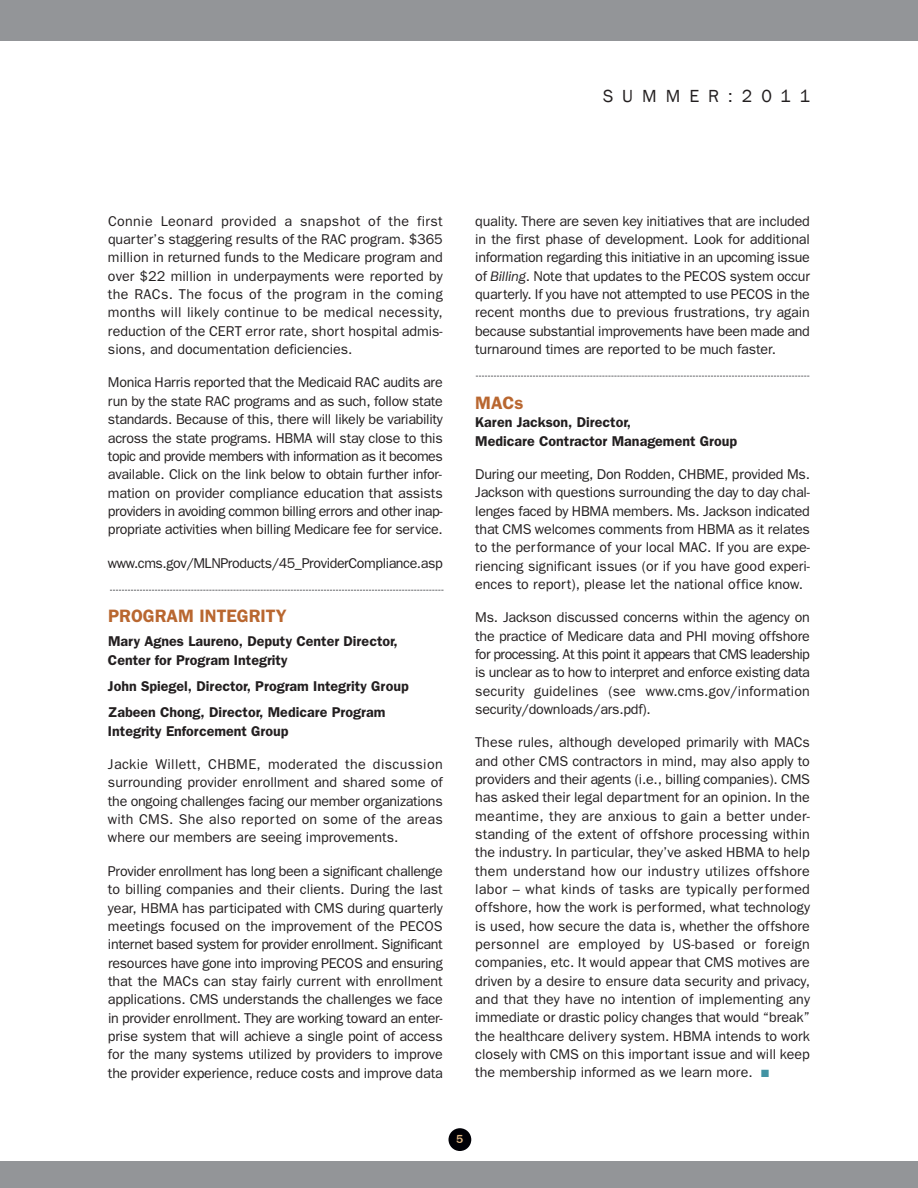
<style>
.page{position:relative;width:918px;height:1188px;background:#fff}
.page>*{position:absolute;margin:0;border:0;box-sizing:border-box;transform-origin:0 0}
.t1{font:600 18px "Franklin Gothic";color:#b96730}
.t2{font:18px "Franklin Gothic";letter-spacing:.5em;color:#231f20}
.t3{font:14.25px/18.3px "Franklin Gothic";color:#231f20;text-align:justify}
.t4{font:600 14.25px/18.3px "Franklin Gothic";color:#231f20}
.t5{font:14.25px "Franklin Gothic";letter-spacing:-.03em;color:#231f20}
.t6{font:500 12px "Franklin Gothic";color:#e2b886}
.s1{font-style:italic}
.s2{color:#4293a3}
</style>
<div class="page">
<div style="left:0;top:1161px;width:918px;height:27px;background:#939598"></div>
<div style="left:449px;top:1128px;width:22px;height:23px;background:#000006;border-radius:50%"></div>
<div style="left:0;top:0;width:918px;height:41px;background:#939598"></div>
<svg style="left:110px;top:590px;width:334px;height:1px"></svg>
<svg style="left:476px;top:376px;width:333px;height:1px"></svg>
<p class="t2" style="left:603px;top:86px;width:208px">summer:2011</p>
<p class="t3" style="left:108px;top:212px;width:336px">Connie Leonard provided a snapshot of the first quarter’s staggering results of the RAC program. $365 million in returned funds to the Medicare program and over $22 million in underpayments were reported by the RACs. The focus of the program in the coming months will likely continue to be medical necessity, reduction of the CERT error rate, short hospital admis&shy;sions, and documentation deficiencies.</p>
<p class="t3" style="left:108px;top:373px;width:336px">Monica Harris reported that the Medicaid RAC audits are run by the state RAC programs and as such, follow state standards. Because of this, there will likely be variability across the state programs. HBMA will stay close to this topic and provide members with information as it becomes available. Click on the link below to obtain further infor&shy;mation on provider compliance education that assists providers in avoiding common billing errors and other inap&shy;propriate activities when billing Medicare fee for service.</p>
<p class="t5" style="left:108px;top:554px;width:336px">www.cms.gov/MLNProducts/45_ProviderCompliance.asp</p>
<p class="t1" style="left:108px;top:606px;width:180px">PROGRAM INTEGRITY</p>
<p class="t4" style="left:108px;top:632px;width:291px">Mary Agnes Laureno, Deputy Center Director,<br>Center for Program Integrity</p>
<p class="t4" style="left:108px;top:673px;width:302px;line-height:26.4px">John Spiegel, Director, Program Integrity Group<br>Zabeen Chong, Director, Medicare Program</p>
<p class="t4" style="left:108px;top:722px;width:182px">Integrity Enforcement Group</p>
<p class="t3" style="left:108px;top:755px;width:336px">Jackie Willett, CHBME, moderated the discussion surrounding provider enrollment and shared some of the ongoing challenges facing our member organizations with CMS. She also reported on some of the areas where our members are seeing improvements.</p>
<p class="t3" style="left:108px;top:862px;width:336px">Provider enrollment has long been a significant challenge to billing companies and their clients. During the last year, HBMA has participated with CMS during quarterly meetings focused on the improvement of the PECOS internet based system for provider enrollment. Significant resources have gone into improving PECOS and ensuring that the MACs can stay fairly current with enrollment applications. CMS understands the challenges we face in provider enrollment. They are working toward an enter&shy;prise system that will achieve a single point of access for the many systems utilized by providers to improve the provider experience, reduce costs and improve data</p>
<p class="t3" style="left:475px;top:212px;width:336px">quality. There are seven key initiatives that are included in the first phase of development. Look for additional information regarding this initiative in an upcoming issue of <span class="s1">Billing</span>. Note that updates to the PECOS system occur quarterly. If you have not attempted to use PECOS in the recent months due to previous frustrations, try again because substantial improvements have been made and turnaround times are reported to be much faster.</p>
<p class="t1" style="left:475px;top:392px;width:50px">MACs</p>
<p class="t4" style="left:475px;top:413px;width:264px">Karen Jackson, Director,<br>Medicare Contractor Management Group</p>
<p class="t3" style="left:475px;top:465px;width:336px">During our meeting, Don Rodden, CHBME, provided Ms.<br>Jackson with questions surrounding the day to day chal&shy;lenges faced by HBMA members. Ms. Jackson indicated that CMS welcomes comments from HBMA as it relates to the performance of your local MAC. If you are expe&shy;riencing significant issues (or if you have good experi&shy;ences to report), please let the national office know.</p>
<p class="t3" style="left:475px;top:608px;width:336px">Ms. Jackson discussed concerns within the agency on the practice of Medicare data and PHI moving offshore for processing. At this point it appears that CMS leadership is unclear as to how to interpret and enforce existing data security guidelines (see www.cms.gov/information security/downloads/ars.pdf).</p>
<p class="t3" style="left:475px;top:733px;width:336px">These rules, although developed primarily with MACs and other CMS contractors in mind, may also apply to providers and their agents (i.e., billing companies). CMS has asked their legal department for an opinion. In the meantime, they are anxious to gain a better under&shy;standing of the extent of offshore processing within the industry. In particular, they’ve asked HBMA to help them understand how our industry utilizes offshore labor – what kinds of tasks are typically performed offshore, how the work is performed, what technology is used, how secure the data is, whether the offshore personnel are employed by US-based or foreign companies, etc. It would appear that CMS motives are driven by a desire to ensure data security and privacy, and that they have no intention of implementing any immediate or drastic policy changes that would “break” the healthcare delivery system. HBMA intends to work closely with CMS on this important issue and will keep the membership informed as we learn more. <span class="s2">■</span></p>
<p class="t6" style="left:456px;top:1132px;width:9px">5</p>
</div>
